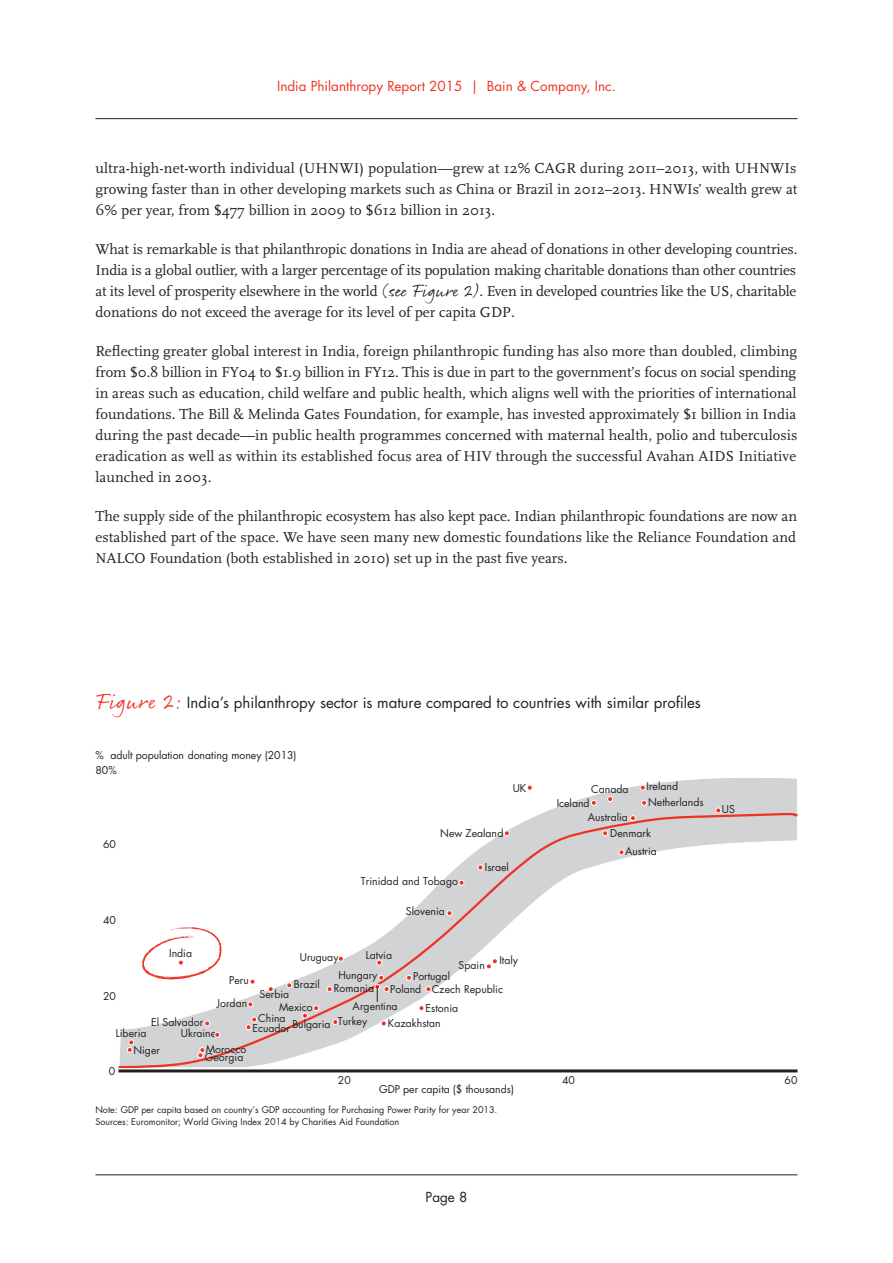
<style>
.page{position:relative;width:893px;height:1263px;background:#fff}
.page>*{position:absolute;margin:0;border:0;box-sizing:border-box;transform-origin:0 0}
.t1{font:15px/21px "Scala";color:#231f20;text-align:justify}
.t2{font:15px "Futura";color:#231f20}
.t3{font:13.5px "Futura";color:#ee3224}
.t4{font:13.5px "Futura";color:#231f20}
.t5{font:10.5px/12.5px "Futura";color:#231f20}
.t6{font:9px/12px "Futura";color:#231f20}
.s1{font-family:"Rollerscript Rough";font-size:18px}
.s2{font-family:"Rollerscript Rough";font-size:22.5px;color:#ee3224}
</style>
<div class="page">
<hr style="left:95px;top:118px;width:702px;height:1px;background:#231f20">
<hr style="left:95px;top:1174px;width:702px;height:1px;background:#231f20">
<svg style="left:529px;top:778px;width:268px;height:33px"></svg>
<svg style="left:118px;top:811px;width:679px;height:258px"></svg>
<svg style="left:142px;top:927px;width:79px;height:52px"></svg>
<svg style="left:127px;top:1040px;width:7px;height:12px"></svg>
<svg style="left:198px;top:1047px;width:7px;height:11px"></svg>
<svg style="left:215px;top:1032px;width:5px;height:5px"></svg>
<svg style="left:205px;top:1021px;width:5px;height:5px"></svg>
<svg style="left:246px;top:1017px;width:11px;height:13px"></svg>
<svg style="left:248px;top:1002px;width:5px;height:5px"></svg>
<svg style="left:250px;top:979px;width:5px;height:5px"></svg>
<svg style="left:268px;top:986px;width:5px;height:6px"></svg>
<hr style="left:118px;top:1069px;width:679px;height:3px;background:#231f20">
<svg style="left:287px;top:983px;width:5px;height:5px"></svg>
<svg style="left:327px;top:986px;width:5px;height:6px"></svg>
<svg style="left:302px;top:1005px;width:17px;height:13px"></svg>
<svg style="left:338px;top:956px;width:5px;height:5px"></svg>
<svg style="left:377px;top:960px;width:5px;height:5px"></svg>
<svg style="left:375px;top:975px;width:14px;height:27px"></svg>
<svg style="left:406px;top:975px;width:6px;height:5px"></svg>
<svg style="left:426px;top:986px;width:5px;height:6px"></svg>
<svg style="left:419px;top:1005px;width:5px;height:6px"></svg>
<svg style="left:333px;top:1019px;width:5px;height:6px"></svg>
<svg style="left:381px;top:1021px;width:5px;height:5px"></svg>
<svg style="left:486px;top:958px;width:12px;height:11px"></svg>
<svg style="left:447px;top:910px;width:5px;height:6px"></svg>
<svg style="left:459px;top:880px;width:5px;height:5px"></svg>
<svg style="left:478px;top:865px;width:5px;height:5px"></svg>
<svg style="left:504px;top:830px;width:6px;height:6px"></svg>
<svg style="left:527px;top:785px;width:5px;height:5px"></svg>
<svg style="left:619px;top:849px;width:5px;height:6px"></svg>
<svg style="left:716px;top:808px;width:5px;height:5px"></svg>
<svg style="left:602px;top:830px;width:6px;height:6px"></svg>
<svg style="left:591px;top:800px;width:5px;height:5px"></svg>
<svg style="left:607px;top:796px;width:6px;height:6px"></svg>
<svg style="left:640px;top:785px;width:5px;height:5px"></svg>
<svg style="left:641px;top:800px;width:6px;height:5px"></svg>
<svg style="left:630px;top:815px;width:6px;height:6px"></svg>
<p class="t3" style="left:277px;top:78px;width:340px">India Philanthropy Report 2015 | Bain &amp; Company, Inc.</p>
<p class="t1" style="left:95px;top:158px;width:703px">ultra-high-net-worth individual (UHNWI) population—grew at 12% CAGR during 2011–2013, with UHNWIs growing faster than in other developing markets such as China or Brazil in 2012–2013. HNWIs’ wealth grew at 6% per year, from $477 billion in 2009 to $612 billion in 2013.</p>
<p class="t1" style="left:95px;top:239px;width:703px">What is remarkable is that philanthropic donations in India are ahead of donations in other developing countries.<br>India is a global outlier, with a larger percentage of its population making charitable donations than other countries at its level of prosperity elsewhere in the world <span class="s1">(see Figure 2)</span>. Even in developed countries like the US, charitable donations do not exceed the average for its level of per capita GDP.</p>
<p class="t1" style="left:95px;top:341px;width:704px">Reflecting greater global interest in India, foreign philanthropic funding has also more than doubled, climbing from $0.8 billion in FY04 to $1.9 billion in FY12. This is due in part to the government’s focus on social spending in areas such as education, child welfare and public health, which aligns well with the priorities of international foundations. The Bill &amp; Melinda Gates Foundation, for example, has invested approximately $1 billion in India during the past decade—in public health programmes concerned with maternal health, polio and tuberculosis eradication as well as within its established focus area of HIV through the successful Avahan AIDS Initiative launched in 2003.</p>
<p class="t1" style="left:95px;top:506px;width:703px">The supply side of the philanthropic ecosystem has also kept pace. Indian philanthropic foundations are now an established part of the space. We have seen many new domestic foundations like the Reliance Foundation and NALCO Foundation (both established in 2010) set up in the past five years.</p>
<p class="t2" style="left:95px;top:693px;width:607px"><span class="s2">Figure 2:</span> India’s philanthropy sector is mature compared to countries with similar profiles</p>
<p class="t5" style="left:95px;top:749px;width:203px">% adult population donating money (2013)</p>
<p class="t5" style="left:95px;top:764px;width:23px">80%</p>
<p class="t5" style="left:103px;top:838px;width:14px">60</p>
<p class="t5" style="left:103px;top:914px;width:14px">40</p>
<p class="t5" style="left:513px;top:782px;width:15px">UK</p>
<p class="t5" style="left:440px;top:827px;width:65px">New Zealand</p>
<p class="t5" style="left:361px;top:875px;width:99px">Trinidad and Tobago</p>
<p class="t5" style="left:406px;top:905px;width:41px">Slovenia</p>
<p class="t5" style="left:485px;top:861px;width:26px">Israel</p>
<p class="t5" style="left:169px;top:947px;width:24px">India</p>
<p class="t5" style="left:366px;top:949px;width:28px">Latvia</p>
<p class="t5" style="left:300px;top:951px;width:40px">Uruguay</p>
<p class="t5" style="left:499px;top:954px;width:20px">Italy</p>
<p class="t5" style="left:459px;top:959px;width:28px">Spain</p>
<p class="t5" style="left:338px;top:969px;width:41px">Hungary</p>
<p class="t5" style="left:390px;top:970px;width:61px;text-indent:23px">Portugal<br>Poland</p>
<p class="t5" style="left:229px;top:974px;width:21px">Peru</p>
<p class="t5" style="left:294px;top:978px;width:28px">Brazil</p>
<p class="t5" style="left:334px;top:982px;width:42px">Romania</p>
<p class="t5" style="left:432px;top:983px;width:73px">Czech Republic</p>
<p class="t5" style="left:260px;top:988px;width:31px">Serbia</p>
<p class="t5" style="left:103px;top:989px;width:14px">20</p>
<p class="t5" style="left:217px;top:997px;width:32px">Jordan</p>
<p class="t5" style="left:353px;top:999px;width:46px">Argentina</p>
<p class="t5" style="left:279px;top:1001px;width:35px">Mexico</p>
<p class="t5" style="left:426px;top:1002px;width:34px">Estonia</p>
<p class="t5" style="left:258px;top:1012px;width:29px">China</p>
<p class="t5" style="left:338px;top:1015px;width:31px">Turkey</p>
<p class="t5" style="left:151px;top:1016px;width:54px">El Salvador</p>
<p class="t5" style="left:388px;top:1017px;width:54px">Kazakhstan</p>
<p class="t5" style="left:292px;top:1018px;width:40px">Bulgaria</p>
<p class="t5" style="left:253px;top:1022px;width:39px">Ecuador</p>
<p class="t5" style="left:181px;top:1027px;width:37px">Ukraine</p>
<p class="t5" style="left:116px;top:1027px;width:32px">Liberia</p>
<p class="t5" style="left:133px;top:1044px;width:28px">Niger</p>
<p class="t5" style="left:205px;top:1045px;width:43px;line-height:8.7px">Morocco<br>Georgia</p>
<p class="t5" style="left:591px;top:783px;width:39px">Canada</p>
<p class="t5" style="left:647px;top:780px;width:33px">Ireland</p>
<p class="t5" style="left:557px;top:796px;width:34px">Iceland</p>
<p class="t5" style="left:588px;top:810px;width:42px">Australia</p>
<p class="t5" style="left:648px;top:796px;width:57px">Netherlands</p>
<p class="t5" style="left:610px;top:827px;width:42px">Denmark</p>
<p class="t5" style="left:625px;top:845px;width:33px">Austria</p>
<p class="t5" style="left:722px;top:803px;width:15px">US</p>
<p class="t5" style="left:109px;top:1065px;width:8px">0</p>
<p class="t5" style="left:338px;top:1074px;width:14px">20</p>
<p class="t5" style="left:562px;top:1074px;width:14px">40</p>
<p class="t5" style="left:785px;top:1074px;width:14px">60</p>
<p class="t5" style="left:379px;top:1083px;width:137px">GDP per capita ($ thousands)</p>
<p class="t6" style="left:95px;top:1104px;width:403px">Note: GDP per capita based on country’s GDP accounting for Purchasing Power Parity for year 2013.<br>Sources: Euromonitor; World Giving Index 2014 by Charities Aid Foundation</p>
<p class="t4" style="left:426px;top:1188px;width:43px">Page 8</p>
</div>
